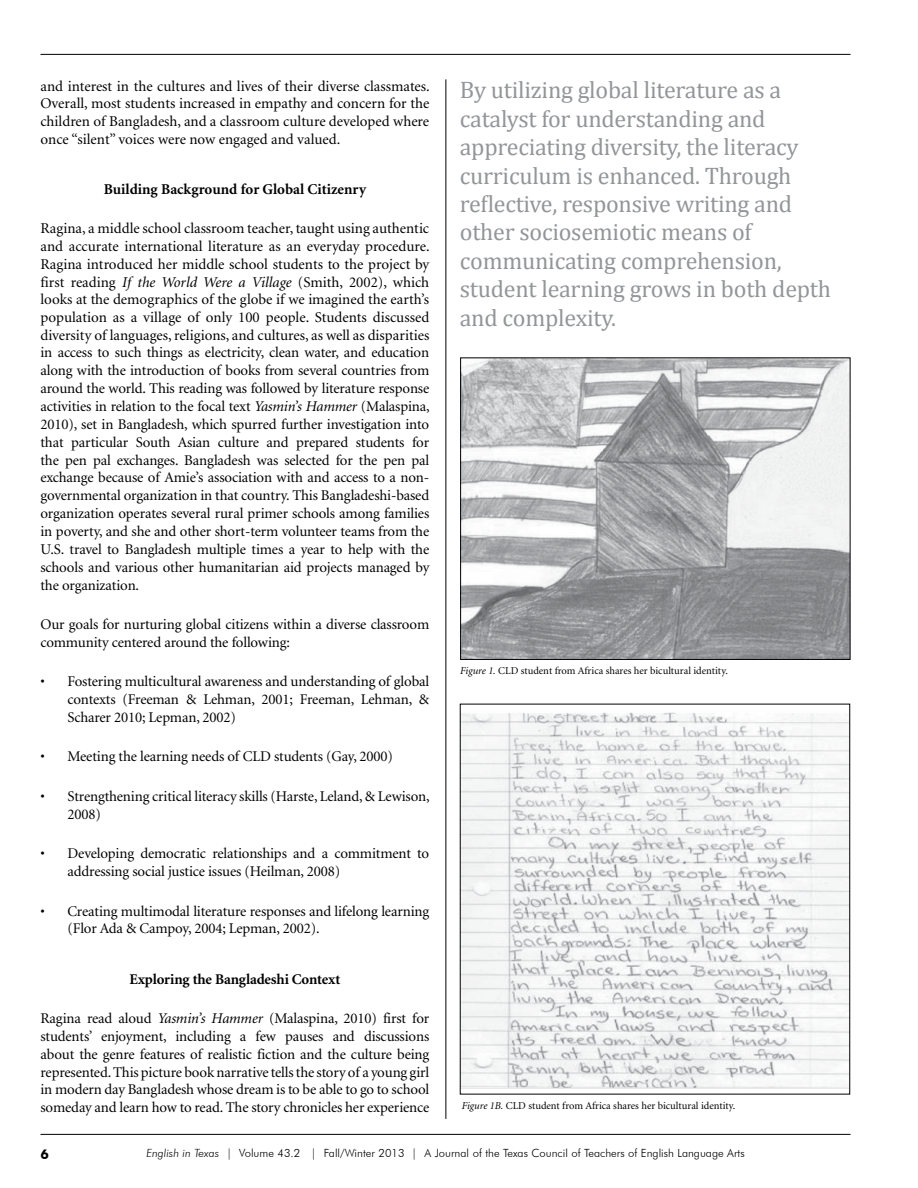
<style>
.page{position:relative;width:918px;height:1188px;background:#fff}
.page>*{position:absolute;margin:0;border:0;box-sizing:border-box;transform-origin:0 0}
.t1{font:24px/28.5px "Cambria";letter-spacing:-.01em;color:#939598}
.t2{font:15px/17.7px "Minion";color:#000;text-align:justify}
.t3{font:700 15px "Minion";color:#000}
.t4{font:14.85px/17.9px "Minion";letter-spacing:-.01em;color:#000}
.t5{font:700 14.85px "Minion";letter-spacing:-.01em;color:#000}
.t6{font:700 13.5px "Futura BT";color:#000}
.t7{font:300 11.25px "Futura BT";color:#000}
.t8{font:10.5px "Minion";color:#000}
.s1{font-style:italic}
</style>
<div class="page">
<hr style="left:40px;top:1134px;width:810px;height:1px;background:#000">
<hr style="left:40px;top:54px;width:810px;height:1px;background:#000">
<hr style="left:446px;top:79px;width:1px;height:1040px;background:#000">
<img style="left:462px;top:359px;width:386px;height:299px">
<div style="left:460px;top:357px;width:390px;height:303px;border:1px solid #000"></div>
<img style="left:462px;top:712px;width:386px;height:376px">
<p class="t2" style="left:40px;top:78px;width:391px">and interest in the cultures and lives of their diverse classmates.<br>Overall, most students increased in empathy and concern for the children of Bangladesh, and a classroom culture developed where once “silent” voices were now engaged and valued.</p>
<p class="t3" style="left:104px;top:182px;width:264px">Building Background for Global Citizenry</p>
<p class="t2" style="left:40px;top:220px;width:391px">Ragina, a middle school classroom teacher, taught using authentic and accurate international literature as an everyday procedure.<br>Ragina introduced her middle school students to the project by first reading <span class="s1">If the World Were a Village</span> (Smith, 2002), which looks at the demographics of the globe if we imagined the earth’s population as a village of only 100 people. Students discussed diversity of languages, religions, and cultures, as well as disparities</p>
<p class="t4" style="left:40px;top:344px;width:391px;text-align:justify">in access to such things as electricity, clean water, and education along with the introduction of books from several countries from around the world. This reading was followed by literature response activities in relation to the focal text <span class="s1">Yasmin’s Hammer</span> (Malaspina, 2010), set in Bangladesh, which spurred further investigation into that particular South Asian culture and prepared students for the pen pal exchanges. Bangladesh was selected for the pen pal exchange because of Amie’s association with and access to a non&shy;governmental organization in that country. This Bangladeshi-based organization operates several rural primer schools among families in poverty, and she and other short-term volunteer teams from the U.S. travel to Bangladesh multiple times a year to help with the schools and various other humanitarian aid projects managed by the organization.</p>
<p class="t4" style="left:40px;top:616px;width:390px">Our goals for nurturing global citizens within a diverse classroom community centered around the following:</p>
<p class="t4" style="left:67px;top:673px;width:363px;text-align:justify;text-indent:-27px">• Fostering multicultural awareness and understanding of global contexts (Freeman &amp; Lehman, 2001; Freeman, Lehman, &amp; Scharer 2010; Lepman, 2002)</p>
<p class="t4" style="left:41px;top:748px;width:354px">• Meeting the learning needs of CLD students (Gay, 2000)</p>
<p class="t4" style="left:67px;top:788px;width:364px;text-indent:-27px">• Strengthening critical literacy skills (Harste, Leland, &amp; Lewison,<br>2008)</p>
<p class="t4" style="left:67px;top:845px;width:363px;text-indent:-27px">• Developing democratic relationships and a commitment to addressing social justice issues (Heilman, 2008)</p>
<p class="t4" style="left:67px;top:902px;width:363px;text-indent:-27px">• Creating multimodal literature responses and lifelong learning (Flor Ada &amp; Campoy, 2004; Lepman, 2002).</p>
<p class="t5" style="left:129px;top:971px;width:212px">Exploring the Bangladeshi Context</p>
<p class="t4" style="left:40px;top:1010px;width:390px;text-align:justify">Ragina read aloud <span class="s1">Yasmin’s Hammer</span> (Malaspina, 2010) first for students’ enjoyment, including a few pauses and discussions about the genre features of realistic fiction and the culture being represented. This picture book narrative tells the story of a young girl in modern day Bangladesh whose dream is to be able to go to school someday and learn how to read. The story chronicles her experience</p>
<p class="t1" style="left:460px;top:76px;width:373px">By utilizing global literature as a catalyst for understanding and appreciating diversity, the literacy curriculum is enhanced. Through reflective, responsive writing and other sociosemiotic means of communicating comprehension, student learning grows in both depth and complexity.</p>
<p class="t8" style="left:460px;top:666px;width:269px"><span class="s1">Figure 1.</span> CLD student from Africa shares her bicultural identity.</p>
<p class="t8" style="left:462px;top:1101px;width:275px"><span class="s1">Figure 1B.</span> CLD student from Africa shares her bicultural identity.</p>
<p class="t6" style="left:40px;top:1146px;width:10px">6</p>
<p class="t7" style="left:146px;top:1146px;width:600px"><span class="s1">English in Texas</span> | Volume 43.2 | Fall/Winter 2013 | A Journal of the Texas Council of Teachers of English Language Arts</p>
</div>
